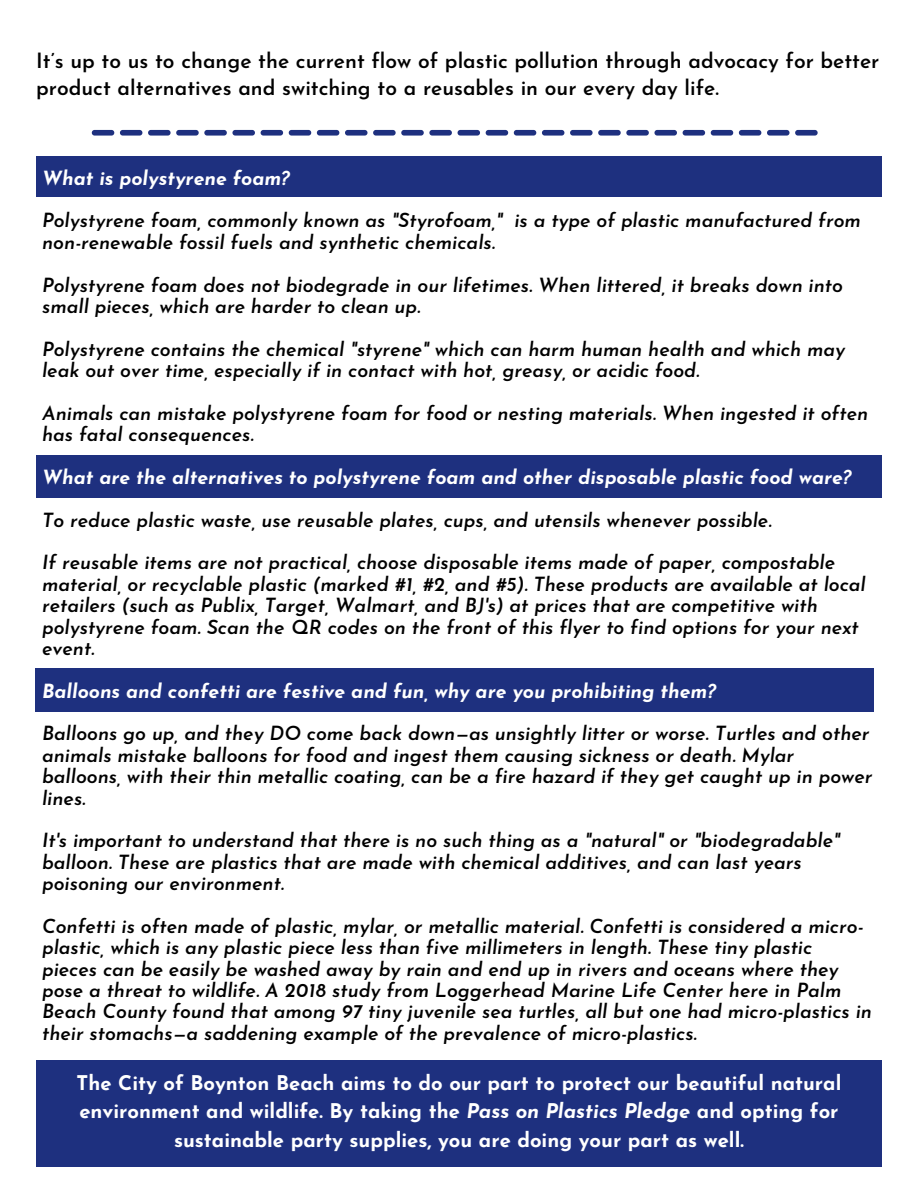
<style>
.page{position:relative;width:918px;height:1188px;background:#fff}
.page>*{position:absolute;margin:0;border:0;box-sizing:border-box;transform-origin:0 0}
.t1{font:600 21px/27px "Josefin Sans";color:#000}
.t2{font:700 20.25px/28.2px "Josefin Sans";color:#fff;text-align:center}
.t3{font:italic 600 19.5px/21.3px "Josefin Sans";color:#000}
.t4{font:italic 700 19.5px "Josefin Sans";color:#fff}
.s1{font-style:italic}
</style>
<div class="page">
<div style="left:36px;top:156px;width:846px;height:40px;background:#1e307f"></div>
<div style="left:36px;top:1060px;width:846px;height:107px;background:#1e307f"></div>
<div style="left:36px;top:455px;width:846px;height:43px;background:#1e307f"></div>
<div style="left:35px;top:668px;width:838px;height:43px;background:#1e307f"></div>
<svg style="left:92px;top:130px;width:726px;height:6px"></svg>
<p class="t1" style="left:36px;top:50px;width:845px">It’s up to us to change the current flow of plastic pollution through advocacy for better product alternatives and switching to a reusables in our every day life.</p>
<p class="t4" style="left:42px;top:170px;width:249px">What is polystyrene foam?</p>
<p class="t3" style="left:42px;top:212px;width:820px">Polystyrene foam, commonly known as "Styrofoam," is a type of plastic manufactured from non-renewable fossil fuels and synthetic chemicals.</p>
<p class="t3" style="left:42px;top:276px;width:802px">Polystyrene foam does not biodegrade in our lifetimes. When littered, it breaks down into small pieces, which are harder to clean up.</p>
<p class="t3" style="left:42px;top:340px;width:805px">Polystyrene contains the chemical "styrene" which can harm human health and which may leak out over time, especially if in contact with hot, greasy, or acidic food.</p>
<p class="t3" style="left:42px;top:404px;width:828px">Animals can mistake polystyrene foam for food or nesting materials. When ingested it often has fatal consequences.</p>
<p class="t4" style="left:42px;top:469px;width:811px">What are the alternatives to polystyrene foam and other disposable plastic food ware?</p>
<p class="t3" style="left:42px;top:511px;width:731px">To reduce plastic waste, use reusable plates, cups, and utensils whenever possible.</p>
<p class="t3" style="left:42px;top:554px;width:825px">If reusable items are not practical, choose disposable items made of paper, compostable material, or recyclable plastic (marked #1, #2, and #5). These products are available at local retailers (such as Publix, Target, Walmart, and BJ's) at prices that are competitive with polystyrene foam. Scan the QR codes on the front of this flyer to find options for your next event.</p>
<p class="t4" style="left:42px;top:683px;width:675px">Balloons and confetti are festive and fun, why are you prohibiting them?</p>
<p class="t3" style="left:42px;top:725px;width:832px">Balloons go up, and they DO come back down—as unsightly litter or worse. Turtles and other animals mistake balloons for food and ingest them causing sickness or death. Mylar balloons, with their thin metallic coating, can be a fire hazard if they get caught up in power lines.</p>
<p class="t3" style="left:42px;top:832px;width:799px">It's important to understand that there is no such thing as a "natural" or "biodegradable" balloon. These are plastics that are made with chemical additives, and can last years poisoning our environment.</p>
<p class="t3" style="left:42px;top:917px;width:831px">Confetti is often made of plastic, mylar, or metallic material. Confetti is considered a micro&shy;plastic, which is any plastic piece less than five millimeters in length. These tiny plastic pieces can be easily be washed away by rain and end up in rivers and oceans where they pose a threat to wildlife. A 2018 study from Loggerhead Marine Life Center here in Palm Beach County found that among 97 tiny juvenile sea turtles, all but one had micro-plastics in their stomachs—a saddening example of the prevalence of micro-plastics.</p>
<p class="t2" style="left:77px;top:1071px;width:766px">The City of Boynton Beach aims to do our part to protect our beautiful natural environment and wildlife. By taking the <span class="s1">Pass on Plastics Pledge</span> and opting for sustainable party supplies, you are doing your part as well.</p>
</div>
